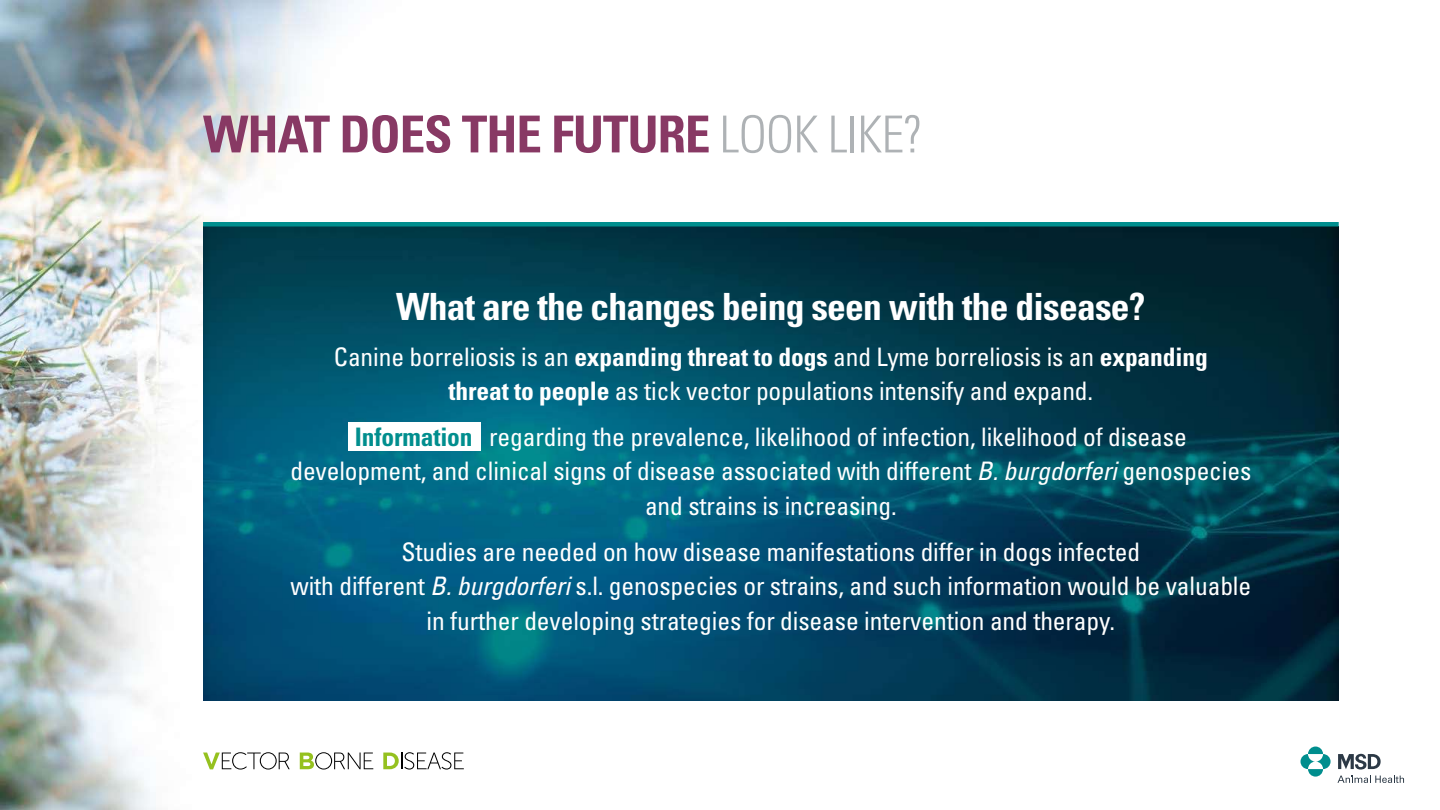
<style>
.page{position:relative;width:1440px;height:810px;background:#fff}
.page>*{position:absolute;margin:0;border:0;box-sizing:border-box;transform-origin:0 0}
.t1{font:700 condensed 51px "Univers LT Std";letter-spacing:-.02em;color:#883964}
.t2{font:700 condensed 37.5px "Univers LT Std";letter-spacing:-.02em;color:#fff}
.t3{font:condensed 25.5px/34.5px "Univers LT Std";letter-spacing:-.005em;color:#fff;text-align:center}
.s1{font-weight:300;color:#aeb2b5}
.s2{font-weight:700}
.s3{font-weight:700;color:#008e8e}
.s4{font-style:italic}
</style>
<div class="page">
<img style="left:0;top:0;width:536px;height:810px">
<svg style="left:1301px;top:747px;width:30px;height:30px"></svg>
<svg style="left:1338px;top:754px;width:43px;height:16px"></svg>
<svg style="left:1338px;top:776px;width:66px;height:7px"></svg>
<svg style="left:203px;top:752px;width:87px;height:18px"></svg>
<svg style="left:300px;top:752px;width:73px;height:18px"></svg>
<svg style="left:383px;top:752px;width:81px;height:18px"></svg>
<img style="left:203px;top:227px;width:1136px;height:473px">
<hr style="left:203px;top:222px;width:1136px;height:4px;background:#008e8e">
<div style="left:348px;top:422px;width:132px;height:28px;background:#fff"></div>
<h1 class="t1" style="left:203px;top:103px;width:721px">WHAT DOES THE FUTURE <span class="s1">LOOK LIKE?</span></h1>
<h2 class="t2" style="left:396px;top:283px;width:751px">What are the changes being seen with the disease?</h2>
<p class="t3" style="left:334px;top:339px;width:875px">Canine borreliosis is an <span class="s2">expanding threat to dogs</span> and Lyme borreliosis is an <span class="s2">expanding threat to people</span> as tick vector populations intensify and expand.</p>
<p class="t3" style="left:290px;top:419px;width:963px"><span class="s3">Information</span> regarding the prevalence, likelihood of infection, likelihood of disease development, and clinical signs of disease associated with different <span class="s4">B. burgdorferi</span> genospecies and strains is increasing.</p>
<p class="t3" style="left:291px;top:534px;width:962px">Studies are needed on how disease manifestations differ in dogs infected<br>with different <span class="s4">B. burgdorferi</span> s.l. genospecies or strains, and such information would be valuable in further developing strategies for disease intervention and therapy.</p>
</div>
